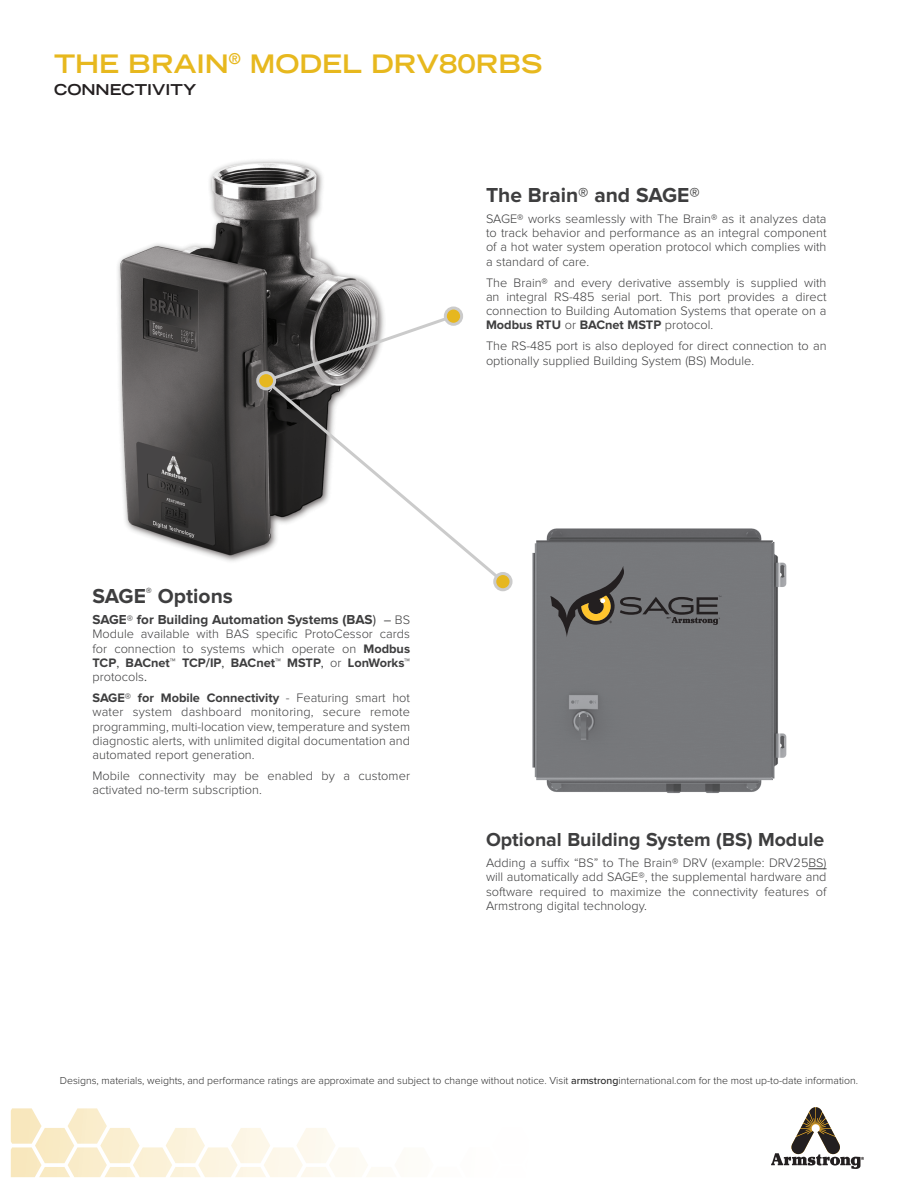
<style>
.page{position:relative;width:918px;height:1188px;background:#fff}
.page>*{position:absolute;margin:0;border:0;box-sizing:border-box;transform-origin:0 0}
.t1{font:700 expanded 25.5px "Trade Gothic LT Std";color:#e7b81e}
.body_text{font:700 21px "Proxima Nova";color:#3e3e3f}
.body_text-2{font:700 19.5px "Proxima Nova";color:#3e3e3f}
.t2{font:700 expanded 15px "Trade Gothic LT Std";color:#231f20}
.body_text-3{font:700 13.5px "Proxima Nova";color:#3e3e3f}
.body_text-4{font:300 12.75px/14.2px "Proxima Nova";color:#3e3e3f;text-align:justify}
.t3{font:300 10.5px "Proxima Nova";color:#2a2a2a}
.s1{font-weight:400}
.s2{font-weight:700}
.s3{font-weight:400;font-size:12.75px}
.s4{font-weight:300;font-size:12.75px}
.s5{font-size:13.5px}
.s6{color:#231f20}
.s7{font-weight:500}
</style>
<div class="page">
<svg style="left:11px;top:1108px;width:362px;height:69px"></svg>
<svg style="left:771px;top:1107px;width:93px;height:62px"></svg>
<img style="left:118px;top:160px;width:266px;height:401px">
<img style="left:532px;top:528px;width:255px;height:265px">
<svg style="left:550px;top:566px;width:171px;height:71px;background:#6c6b6a"></svg>
<svg style="left:262px;top:312px;width:183px;height:65px"></svg>
<svg style="left:262px;top:377px;width:238px;height:208px"></svg>
<div style="left:258px;top:373px;width:17px;height:16px;background:#e6b720;border-radius:50%"></div>
<div style="left:256px;top:371px;width:20px;height:19px;border:3px solid #cbcbcb;border-radius:50%"></div>
<div style="left:495px;top:574px;width:16px;height:16px;background:#e6b720;border-radius:50%"></div>
<div style="left:493px;top:572px;width:20px;height:19px;border:3px solid #cbcbcb;border-radius:50%"></div>
<div style="left:445px;top:308px;width:17px;height:16px;background:#e6b720;border-radius:50%"></div>
<div style="left:444px;top:307px;width:19px;height:19px;border:3px solid #cbcbcb;border-radius:50%"></div>
<svg style="left:808px;top:869px;width:19px;height:1px"></svg>
<h1 class="t1" style="left:54px;top:47px;width:490px">THE BRAIN<sup>®</sup> MODEL DRV80RBS</h1>
<p class="t2" style="left:54px;top:79px;width:144px">CONNECTIVITY</p>
<p class="body_text" style="left:486px;top:185px;width:215px">The Brain® and SAGE®</p>
<p class="body_text-4" style="left:486px;top:212px;width:342px">SAGE<span class="s1">®</span> works seamlessly with The Brain<span class="s1">®</span> as it analyzes data to track behavior and performance as an integral component of a hot water system operation protocol which complies with a standard of care.</p>
<p class="body_text-4" style="left:486px;top:276px;width:342px">The Brain<span class="s1">®</span> and every derivative assembly is supplied with an integral RS-485 serial port. This port provides a direct connection to Building Automation Systems that operate on a <span class="s2">Modbus RTU</span> or <span class="s2">BACnet MSTP</span> protocol.</p>
<p class="body_text-4" style="left:486px;top:340px;width:342px">The RS-485 port is also deployed for direct connection to an optionally supplied Building System (BS) Module.</p>
<p class="body_text" style="left:93px;top:586px;width:142px">SAGE<sup>®</sup> Options</p>
<p class="body_text-3" style="left:93px;top:613px;width:319px">SAGE<span class="s3">®</span> for Building Automation Systems (BAS<span class="s1">)</span> <span class="s3">–</span> <span class="s4">BS</span></p>
<p class="body_text-4" style="left:93px;top:628px;width:319px">Module available with BAS specific ProtoCessor cards for connection to systems which operate on <span class="s2">Modbus TCP</span><span class="s1">,</span> <span class="s2">BACnet™ TCP/IP</span><span class="s1">,</span> <span class="s2">BACnet™ MSTP</span><span class="s1">,</span> or <span class="s2">LonWorks™ </span>protocols<span class="s1">.</span></p>
<p class="body_text-4" style="left:93px;top:691px;width:319px"><span class="s2">SAGE</span><span class="s1">®</span> <span class="s2">for Mobile Connectivity</span> - Featuring smart hot water system dashboard monitoring, secure remote programming, multi-location view, temperature and system diagnostic alerts, with unlimited digital documentation and automated report generation.</p>
<p class="body_text-4" style="left:93px;top:769px;width:319px">Mobile connectivity may be enabled by a customer activated no-term subscription.</p>
<p class="body_text-2" style="left:486px;top:831px;width:340px">Optional Building System (BS) Module</p>
<p class="body_text-4" style="left:486px;top:856px;width:342px">Adding a suffix “BS” to The Brain® DRV (example: DRV25BS) will automatically add SAGE®<span class="s5">,</span> the supplemental hardware and software required to maximize the connectivity features of Armstrong digital technology<span class="s6">.</span></p>
<p class="t3" style="left:60px;top:1076px;width:800px">Designs, materials, weights, and performance ratings are approximate and subject to change without notice. Visit <span class="s7">armstrong</span>international.com for the most up-to-date information.</p>
</div>
